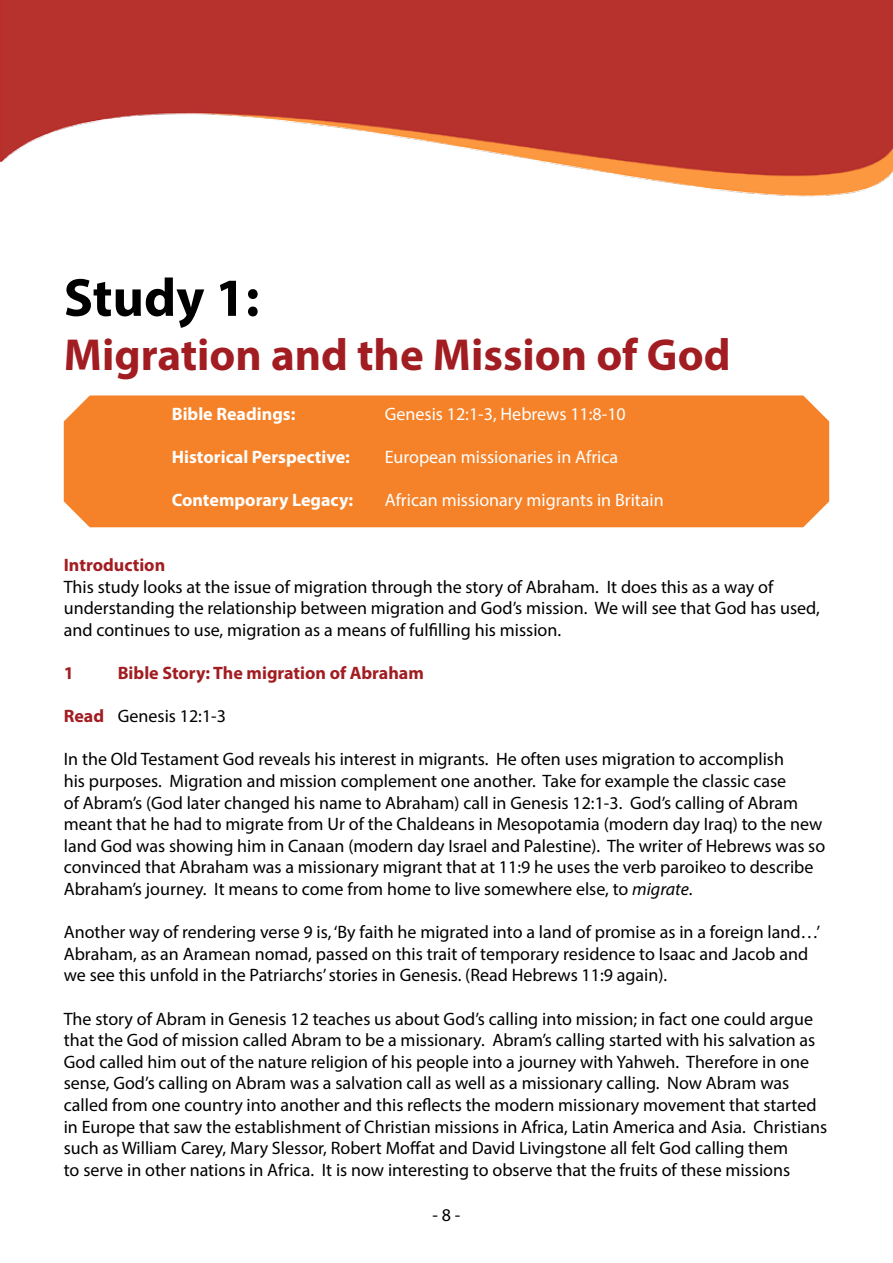
<style>
.page{position:relative;width:893px;height:1263px;background:#fff}
.page>*{position:absolute;margin:0;border:0;box-sizing:border-box;transform-origin:0 0}
.t1{font:700 54px "Myriad Pro";color:#000}
.t2{font:700 45px "Myriad Pro";color:#a21d21}
.t3{font:18px/21.6px "Myriad Pro";color:#000}
.t4{font:18px "Myriad Pro";color:#fff}
.t5{font:700 18px "Myriad Pro";color:#fff}
.t6{font:700 18px "Myriad Pro";color:#a21d21}
.s1{font-weight:700;color:#a21d21}
.s2{font-style:italic}
</style>
<div class="page">
<div style="left:63px;top:395px;width:767px;height:133px;background:#f58229"></div>
<img style="left:0;top:0;width:893px;height:197px">
<h1 class="t1" style="left:64px;top:262px;width:197px">Study 1:</h1>
<h2 class="t2" style="left:64px;top:325px;width:668px">Migration and the Mission of God</h2>
<p class="t5" style="left:172px;top:402px;width:125px">Bible Readings:</p>
<p class="t4" style="left:385px;top:403px;width:242px">Genesis 12:1-3, Hebrews 11:8-10</p>
<p class="t5" style="left:172px;top:445px;width:180px">Historical Perspective:</p>
<p class="t4" style="left:385px;top:446px;width:235px">European missionaries in Africa</p>
<p class="t5" style="left:172px;top:488px;width:183px">Contemporary Legacy:</p>
<p class="t4" style="left:385px;top:489px;width:280px">African missionary migrants in Britain</p>
<p class="t6" style="left:64px;top:553px;width:103px">Introduction</p>
<p class="t3" style="left:64px;top:575px;width:758px">This study looks at the issue of migration through the story of Abraham. It does this as a way of understanding the relationship between migration and God’s mission. We will see that God has used, and continues to use, migration as a means of fulfilling his mission.</p>
<p class="t6" style="left:64px;top:661px;width:11px">1</p>
<p class="t6" style="left:118px;top:661px;width:308px">Bible Story: The migration of Abraham</p>
<p class="t3" style="left:64px;top:705px;width:164px"><span class="s1">Read</span> Genesis 12:1-3</p>
<p class="t3" style="left:64px;top:748px;width:763px">In the Old Testament God reveals his interest in migrants. He often uses migration to accomplish<br>his purposes. Migration and mission complement one another. Take for example the classic case<br>of Abram’s (God later changed his name to Abraham) call in Genesis 12:1-3. God’s calling of Abram meant that he had to migrate from Ur of the Chaldeans in Mesopotamia (modern day Iraq) to the new land God was showing him in Canaan (modern day Israel and Palestine). The writer of Hebrews was so convinced that Abraham was a missionary migrant that at 11:9 he uses the verb paroikeo to describe Abraham’s journey. It means to come from home to live somewhere else, to <span class="s2">migrate</span>.</p>
<p class="t3" style="left:64px;top:921px;width:758px">Another way of rendering verse 9 is, ‘By faith he migrated into a land of promise as in a foreign land…’<br>Abraham, as an Aramean nomad, passed on this trait of temporary residence to Isaac and Jacob and we see this unfold in the Patriarchs’ stories in Genesis. (Read Hebrews 11:9 again).</p>
<p class="t3" style="left:64px;top:1007px;width:765px">The story of Abram in Genesis 12 teaches us about God’s calling into mission; in fact one could argue that the God of mission called Abram to be a missionary. Abram’s calling started with his salvation as God called him out of the nature religion of his people into a journey with Yahweh. Therefore in one sense, God’s calling on Abram was a salvation call as well as a missionary calling. Now Abram was called from one country into another and this reflects the modern missionary movement that started in Europe that saw the establishment of Christian missions in Africa, Latin America and Asia. Christians such as William Carey, Mary Slessor, Robert Moffat and David Livingstone all felt God calling them<br>to serve in other nations in Africa. It is now interesting to observe that the fruits of these missions</p>
<p class="t3" style="left:432px;top:1204px;width:29px">- 8 -</p>
</div>
